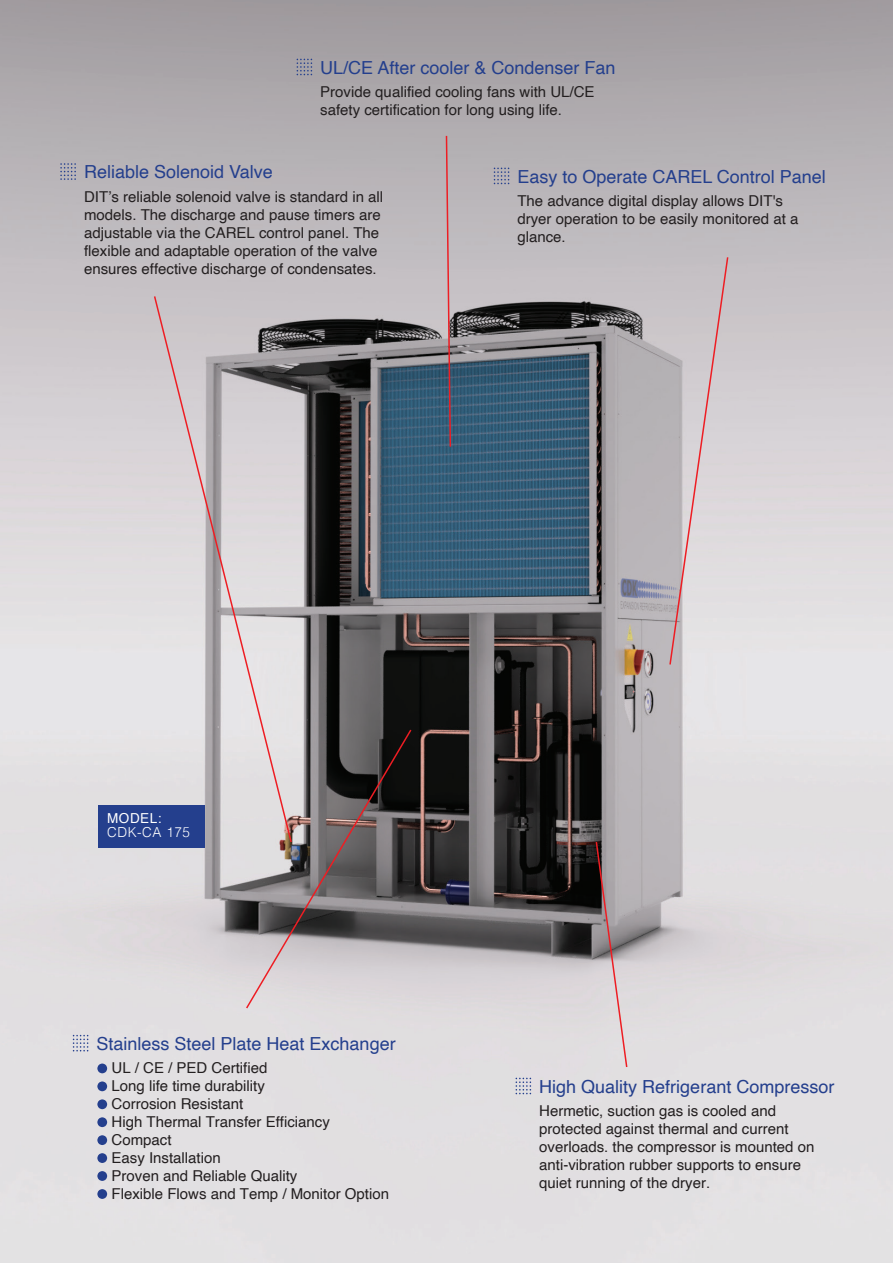
<style>
.page{position:relative;width:893px;height:1263px;background:#fff}
.page>*{position:absolute;margin:0;border:0;box-sizing:border-box;transform-origin:0 0}
.t1{font:18px "Helvetica";color:#243f8d}
.t2{font:15px/18px "Helvetica";color:#231f20}
.t3{font:300 13.8px "Helvetica";letter-spacing:.04em;color:#fff}
.t4{font:13.8px "Helvetica";letter-spacing:.04em;color:#fff}
</style>
<div class="page">
<img style="left:0;top:0;width:893px;height:1263px">
<svg style="left:245px;top:728px;width:168px;height:282px;background:#888284"></svg>
<svg style="left:595px;top:840px;width:33px;height:229px;background:#b8abae"></svg>
<svg style="left:668px;top:256px;width:61px;height:410px;background:#d1c8cb"></svg>
<svg style="left:445px;top:134px;width:7px;height:314px;background:#a68089"></svg>
<svg style="left:297px;top:59px;width:15px;height:16px"></svg>
<svg style="left:60px;top:163px;width:16px;height:17px"></svg>
<svg style="left:73px;top:1035px;width:15px;height:16px"></svg>
<div style="left:97px;top:1063px;width:10px;height:10px;background:#243f8d;border-radius:50%"></div>
<div style="left:97px;top:1081px;width:10px;height:10px;background:#243f8d;border-radius:50%"></div>
<div style="left:97px;top:1099px;width:10px;height:10px;background:#243f8d;border-radius:50%"></div>
<div style="left:97px;top:1117px;width:10px;height:10px;background:#243f8d;border-radius:50%"></div>
<div style="left:97px;top:1135px;width:10px;height:10px;background:#243f8d;border-radius:50%"></div>
<div style="left:97px;top:1153px;width:10px;height:10px;background:#243f8d;border-radius:50%"></div>
<div style="left:97px;top:1171px;width:10px;height:10px;background:#243f8d;border-radius:50%"></div>
<div style="left:97px;top:1189px;width:10px;height:10px;background:#243f8d;border-radius:50%"></div>
<svg style="left:494px;top:168px;width:15px;height:16px"></svg>
<svg style="left:516px;top:1078px;width:15px;height:16px"></svg>
<svg style="left:153px;top:295px;width:140px;height:549px;background:#d1cbce"></svg>
<div style="left:99px;top:805px;width:106px;height:42px;background:#243f8d"></div>
<p class="t1" style="left:320px;top:54px;width:297px">UL/CE After cooler &amp; Condenser Fan</p>
<p class="t1" style="left:84px;top:158px;width:190px">Reliable Solenoid Valve</p>
<p class="t2" style="left:320px;top:83px;width:276px">Provide qualified cooling fans with UL/CE safety certification for long using life.</p>
<p class="t1" style="left:517px;top:162px;width:310px">Easy to Operate CAREL Control Panel</p>
<p class="t2" style="left:84px;top:188px;width:301px">DIT’s reliable solenoid valve is standard in all models. The discharge and pause timers are adjustable via the CAREL control panel. The flexible and adaptable operation of the valve ensures effective discharge of condensates.</p>
<p class="t2" style="left:517px;top:192px;width:282px">The advance digital display allows DIT's dryer operation to be easily monitored at a glance.</p>
<p class="t4" style="left:107px;top:807px;width:56px">MODEL:</p>
<p class="t3" style="left:107px;top:820px;width:84px">CDK-CA 175</p>
<p class="t1" style="left:96px;top:1030px;width:301px">Stainless Steel Plate Heat Exchanger</p>
<p class="t2" style="left:111px;top:1059px;width:279px">UL / CE / PED Certified<br>Long life time durability<br>Corrosion Resistant<br>High Thermal Transfer Efficiancy<br>Compact<br>Easy Installation<br>Proven and Reliable Quality<br>Flexible Flows and Temp / Monitor Option</p>
<p class="t1" style="left:539px;top:1072px;width:297px">High Quality Refrigerant Compressor</p>
<p class="t2" style="left:539px;top:1102px;width:277px">Hermetic, suction gas is cooled and protected against thermal and current overloads. the compressor is mounted on anti-vibration rubber supports to ensure quiet running of the dryer.</p>
</div>
